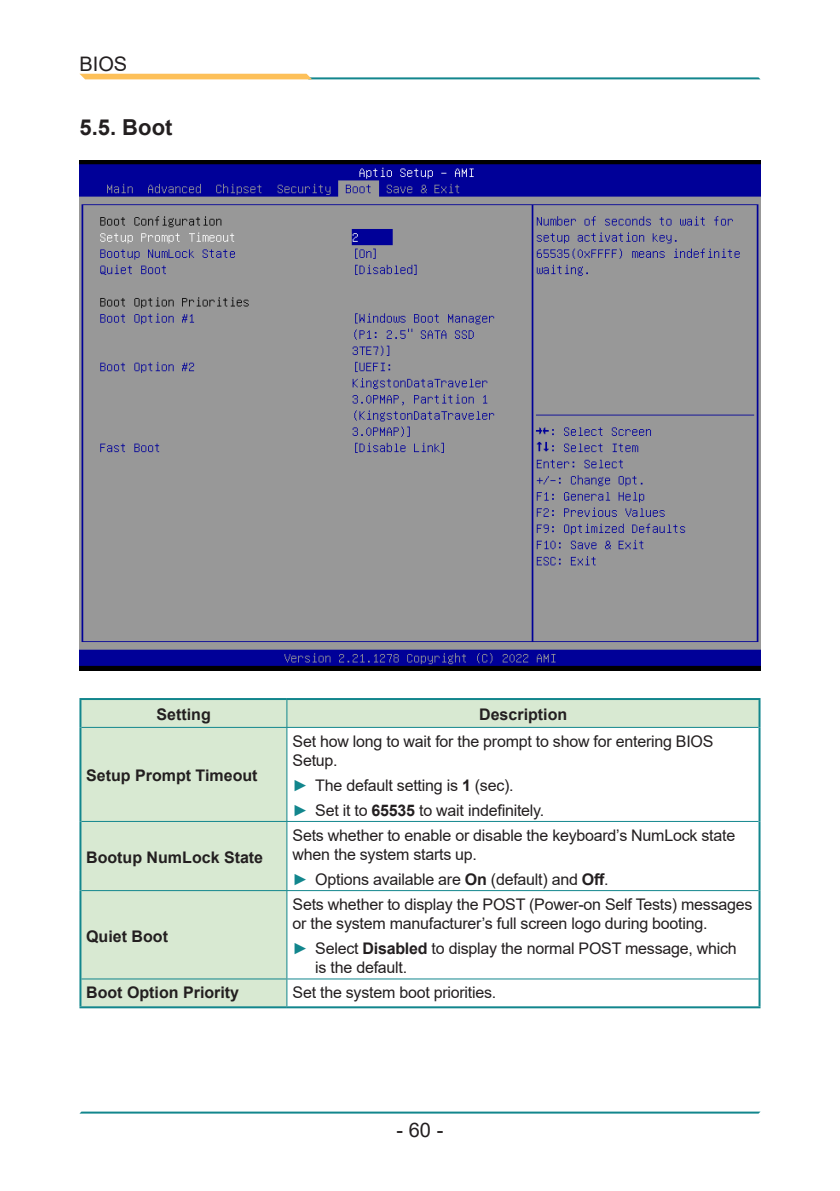
<style>
.page{position:relative;width:840px;height:1191px;background:#fff}
.page>*{position:absolute;margin:0;border:0;box-sizing:border-box;transform-origin:0 0}
.基本段落2{font:700 22px "Arial";color:#231f20}
.t1{font:20px "Arial";color:#231f20}
.table_body_text{font:16px/19.2px "Arial";letter-spacing:-.015em;color:#231f20}
.table_key_fields{font:700 16px "Arial";color:#231f20}
.table_heading{font:700 16px "Arial";color:#231f20}
.s1{color:#12868d}
.s2{font-weight:700}
</style>
<div class="page">
<hr style="left:80px;top:1111px;width:679px;height:2px;background:#12868d">
<hr style="left:307px;top:77px;width:452px;height:2px;background:#12868d">
<svg style="left:80px;top:74px;width:232px;height:5px"></svg>
<img style="left:79px;top:160px;width:681px;height:511px">
<svg style="left:81px;top:700px;width:677px;height:306px"></svg>
<hr style="left:79px;top:698px;width:208px;height:2px;background:#12868d">
<hr style="left:79px;top:700px;width:2px;height:27px;background:#12868d">
<hr style="left:287px;top:698px;width:473px;height:2px;background:#12868d">
<hr style="left:758px;top:700px;width:2px;height:27px;background:#12868d">
<hr style="left:79px;top:727px;width:2px;height:94px;background:#12868d">
<hr style="left:758px;top:727px;width:2px;height:94px;background:#12868d">
<hr style="left:79px;top:821px;width:2px;height:69px;background:#12868d">
<hr style="left:758px;top:821px;width:2px;height:69px;background:#12868d">
<hr style="left:79px;top:890px;width:2px;height:89px;background:#12868d">
<hr style="left:758px;top:890px;width:2px;height:89px;background:#12868d">
<hr style="left:79px;top:979px;width:2px;height:27px;background:#12868d">
<hr style="left:758px;top:979px;width:2px;height:27px;background:#12868d">
<hr style="left:79px;top:1006px;width:208px;height:2px;background:#12868d">
<hr style="left:287px;top:1006px;width:473px;height:2px;background:#12868d">
<svg style="left:286px;top:700px;width:1px;height:27px"></svg>
<hr style="left:81px;top:727px;width:206px;height:1px;background:#12868d">
<hr style="left:287px;top:727px;width:471px;height:1px;background:#12868d">
<hr style="left:286px;top:727px;width:1px;height:94px;background:#12868d">
<hr style="left:81px;top:821px;width:206px;height:1px;background:#12868d">
<hr style="left:287px;top:821px;width:471px;height:1px;background:#12868d">
<hr style="left:286px;top:821px;width:1px;height:69px;background:#12868d">
<hr style="left:81px;top:890px;width:206px;height:1px;background:#12868d">
<hr style="left:287px;top:890px;width:471px;height:1px;background:#12868d">
<hr style="left:286px;top:891px;width:1px;height:87px;background:#12868d">
<svg style="left:286px;top:979px;width:1px;height:27px"></svg>
<hr style="left:81px;top:978px;width:206px;height:1px;background:#12868d">
<hr style="left:287px;top:978px;width:471px;height:1px;background:#12868d">
<p class="t1" style="left:79px;top:50px;width:49px">BIOS</p>
<p class="基本段落2" style="left:79px;top:112px;width:94px">5.5. Boot</p>
<p class="table_heading" style="left:156px;top:703px;width:56px">Setting</p>
<p class="table_heading" style="left:479px;top:703px;width:90px">Description</p>
<p class="table_key_fields" style="left:86px;top:764px;width:173px">Setup Prompt Timeout</p>
<p class="table_key_fields" style="left:86px;top:846px;width:178px">Bootup NumLock State</p>
<p class="table_key_fields" style="left:86px;top:924px;width:83px">Quiet Boot</p>
<p class="table_body_text" style="left:292px;top:731px;width:422px">Set how long to wait for the prompt to show for entering BIOS<br>Setup.</p>
<p class="table_body_text" style="left:292px;top:775px;width:222px"><span class="s1">►</span> The default setting is <span class="s2">1</span> (sec).</p>
<p class="table_body_text" style="left:292px;top:800px;width:253px"><span class="s1">►</span> Set it to <span class="s2">65535</span> to wait indefinitely.</p>
<p class="table_body_text" style="left:292px;top:825px;width:444px">Sets whether to enable or disable the keyboard’s NumLock state when the system starts up.</p>
<p class="table_body_text" style="left:292px;top:869px;width:317px"><span class="s1">►</span> Options available are <span class="s2">On</span> (default) and <span class="s2">Off</span>.</p>
<p class="table_body_text" style="left:292px;top:894px;width:461px">Sets whether to display the POST (Power-on Self Tests) messages or the system manufacturer’s full screen logo during booting.</p>
<p class="table_body_text" style="left:315px;top:938px;width:423px;text-indent:-23px"><span class="s1">►</span> Select <span class="s2">Disabled</span> to display the normal POST message, which is the default.</p>
<p class="table_key_fields" style="left:86px;top:981px;width:154px">Boot Option Priority</p>
<p class="table_body_text" style="left:292px;top:983px;width:205px">Set the system boot priorities.</p>
<p class="t1" style="left:396px;top:1116px;width:48px">- 60 -</p>
</div>
